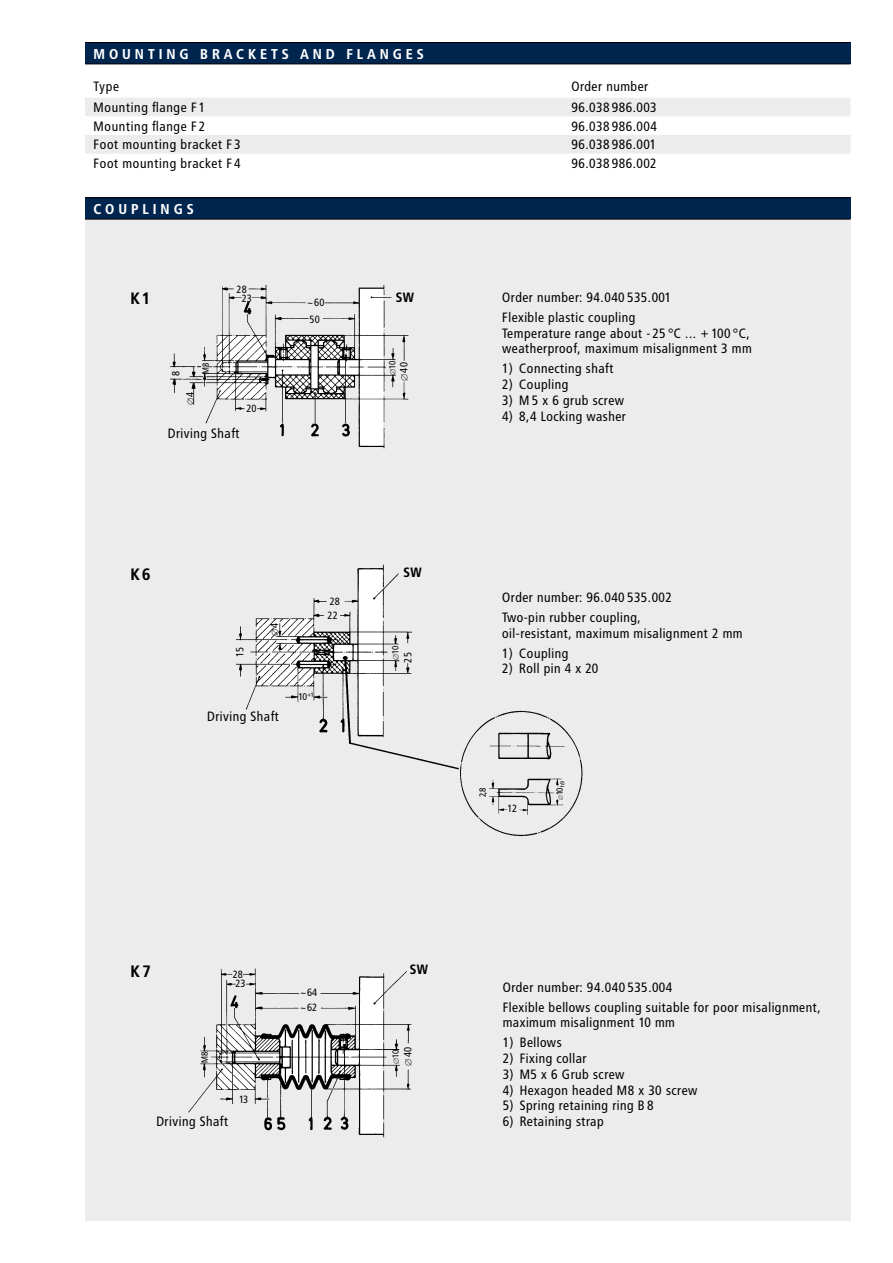
<style>
.page{position:relative;width:893px;height:1263px;background:#fff}
.page>*{position:absolute;margin:0;border:0;box-sizing:border-box;transform-origin:0 0}
.t1{font:700 16.5px "Transit";color:#000}
.t2{font:700 14.25px "Transit";letter-spacing:.25em;color:#fff}
.t3{font:13.5px/20px "Transit";color:#000}
.t4{font:700 13.5px "Transit";color:#000}
.t5{font:10.5px "Transit";letter-spacing:-.04em;color:#000}
.t6{font:9.75px "Transit";color:#000}
.t7{font:9px "Transit";letter-spacing:-.11em;color:#000}
</style>
<div class="page">
<div style="left:85px;top:198px;width:765px;height:1022px;background:#ececec"></div>
<div style="left:85px;top:198px;width:765px;height:21px;background:#002650"></div>
<hr style="left:85px;top:197px;width:765px;height:1px;background:#000">
<hr style="left:85px;top:219px;width:765px;height:1px;background:#000">
<img style="left:170px;top:285px;width:239px;height:164px">
<img style="left:188px;top:968px;width:224px;height:170px">
<img style="left:236px;top:564px;width:347px;height:273px">
<div style="left:85px;top:43px;width:765px;height:21px;background:#002650"></div>
<svg style="left:85px;top:98px;width:765px;height:56px"></svg>
<hr style="left:85px;top:42px;width:765px;height:1px;background:#000">
<hr style="left:85px;top:64px;width:765px;height:1px;background:#000">
<svg style="left:256px;top:569px;width:127px;height:166px"></svg>
<p class="t2" style="left:94px;top:45px;width:332px">MOUNTING BRACKETS AND FLANGES</p>
<p class="t3" style="left:94px;top:77px;width:28px">Type</p>
<p class="t3" style="left:571px;top:77px;width:79px">Order number</p>
<p class="t3" style="left:94px;top:98px;width:114px">Mounting flange F1</p>
<p class="t3" style="left:571px;top:98px;width:87px">96.038986.003</p>
<p class="t3" style="left:94px;top:116px;width:114px">Mounting flange F2</p>
<p class="t3" style="left:571px;top:116px;width:87px">96.038986.004</p>
<p class="t3" style="left:94px;top:135px;width:149px">Foot mounting bracket F3</p>
<p class="t3" style="left:571px;top:135px;width:87px">96.038986.001</p>
<p class="t3" style="left:94px;top:153px;width:149px">Foot mounting bracket F4</p>
<p class="t3" style="left:571px;top:153px;width:87px">96.038986.002</p>
<p class="t2" style="left:94px;top:200px;width:102px">COUPLINGS</p>
<p class="t5" style="left:237px;top:283px;width:12px">28</p>
<p class="t1" style="left:130px;top:288px;width:22px">K1</p>
<p class="t5" style="left:307px;top:297px;width:19px">~60</p>
<p class="t5" style="left:242px;top:292px;width:12px">23</p>
<p class="t5" style="left:170px;top:376px;width:7px;rotate:-90deg">8</p>
<p class="t5" style="left:184px;top:405px;width:15px;rotate:-90deg">∅4</p>
<p class="t7" style="left:200px;top:373px;width:13px;rotate:-90deg">M8</p>
<p class="t5" style="left:247px;top:402px;width:12px">20</p>
<p class="t3" style="left:168px;top:423px;width:74px">Driving Shaft</p>
<p class="t5" style="left:309px;top:313px;width:12px">50</p>
<p class="t4" style="left:396px;top:289px;width:10px">SW</p>
<p class="t7" style="left:387px;top:375px;width:16px;rotate:-90deg">∅10</p>
<p class="t5" style="left:398px;top:381px;width:21px;rotate:-90deg">∅40</p>
<p class="t1" style="left:130px;top:564px;width:22px">K6</p>
<p class="t5" style="left:234px;top:657px;width:11px;rotate:-90deg">15</p>
<p class="t5" style="left:268px;top:636px;width:15px;rotate:-90deg">∅4</p>
<p class="t3" style="left:207px;top:706px;width:74px">Driving Shaft</p>
<p class="t5" style="left:330px;top:595px;width:12px">28</p>
<p class="t5" style="left:328px;top:609px;width:12px">22</p>
<p class="t6" style="left:298px;top:691px;width:17px">10<sup>+1</sup></p>
<p class="t4" style="left:403px;top:565px;width:10px">SW</p>
<p class="t7" style="left:390px;top:660px;width:16px;rotate:-90deg">∅10</p>
<p class="t5" style="left:402px;top:663px;width:12px;rotate:-90deg">25</p>
<p class="t3" style="left:502px;top:287px;width:171px">Order number: 94.040535.001<br>Flexible plastic coupling</p>
<p class="t3" style="left:502px;top:325px;width:252px;line-height:15.8px">Temperature range about -25°C ... +100°C, weatherproof, maximum misalignment 3 mm</p>
<p class="t3" style="left:502px;top:359px;width:113px">1) Connecting shaft</p>
<p class="t3" style="left:502px;top:374px;width:68px">2) Coupling</p>
<p class="t3" style="left:502px;top:390px;width:124px">3) M5 x 6 grub screw</p>
<p class="t3" style="left:502px;top:406px;width:126px">4) 8,4 Locking washer</p>
<p class="t3" style="left:502px;top:587px;width:172px">Order number: 96.040535.002<br>Two-pin rubber coupling,</p>
<p class="t3" style="left:502px;top:623px;width:242px">oil-resistant, maximum misalignment 2 mm</p>
<p class="t3" style="left:502px;top:643px;width:68px">1) Coupling</p>
<p class="t3" style="left:502px;top:659px;width:98px">2) Roll pin 4 x 20</p>
<p class="t7" style="left:478px;top:797px;width:12px;rotate:-90deg">2,8</p>
<p class="t5" style="left:508px;top:802px;width:11px">12</p>
<p class="t7" style="left:554px;top:800px;width:21px;rotate:-90deg">∅10<sub>h9</sub></p>
<p class="t1" style="left:130px;top:961px;width:22px">K7</p>
<p class="t5" style="left:233px;top:968px;width:12px">28</p>
<p class="t5" style="left:236px;top:977px;width:12px">23</p>
<p class="t7" style="left:199px;top:1063px;width:13px;rotate:-90deg">M8</p>
<p class="t5" style="left:239px;top:1093px;width:11px">13</p>
<p class="t3" style="left:156px;top:1111px;width:74px">Driving Shaft</p>
<p class="t5" style="left:300px;top:986px;width:19px">~64</p>
<p class="t5" style="left:300px;top:1001px;width:19px">~62</p>
<p class="t4" style="left:410px;top:962px;width:10px">SW</p>
<p class="t7" style="left:390px;top:1064px;width:16px;rotate:-90deg">∅10</p>
<p class="t5" style="left:402px;top:1066px;width:21px;rotate:-90deg">∅40</p>
<p class="t3" style="left:503px;top:977px;width:320px">Order number: 94.040535.004<br>Flexible bellows coupling suitable for poor misalignment,</p>
<p class="t3" style="left:503px;top:1013px;width:174px">maximum misalignment 10 mm</p>
<p class="t3" style="left:503px;top:1033px;width:61px">1) Bellows</p>
<p class="t3" style="left:503px;top:1048px;width:86px">2) Fixing collar</p>
<p class="t3" style="left:503px;top:1064px;width:124px">3) M5 x 6 Grub screw</p>
<p class="t3" style="left:503px;top:1080px;width:197px">4) Hexagon headed M8 x 30 screw</p>
<p class="t3" style="left:503px;top:1096px;width:153px">5) Spring retaining ring B8</p>
<p class="t3" style="left:503px;top:1111px;width:103px">6) Retaining strap</p>
</div>
